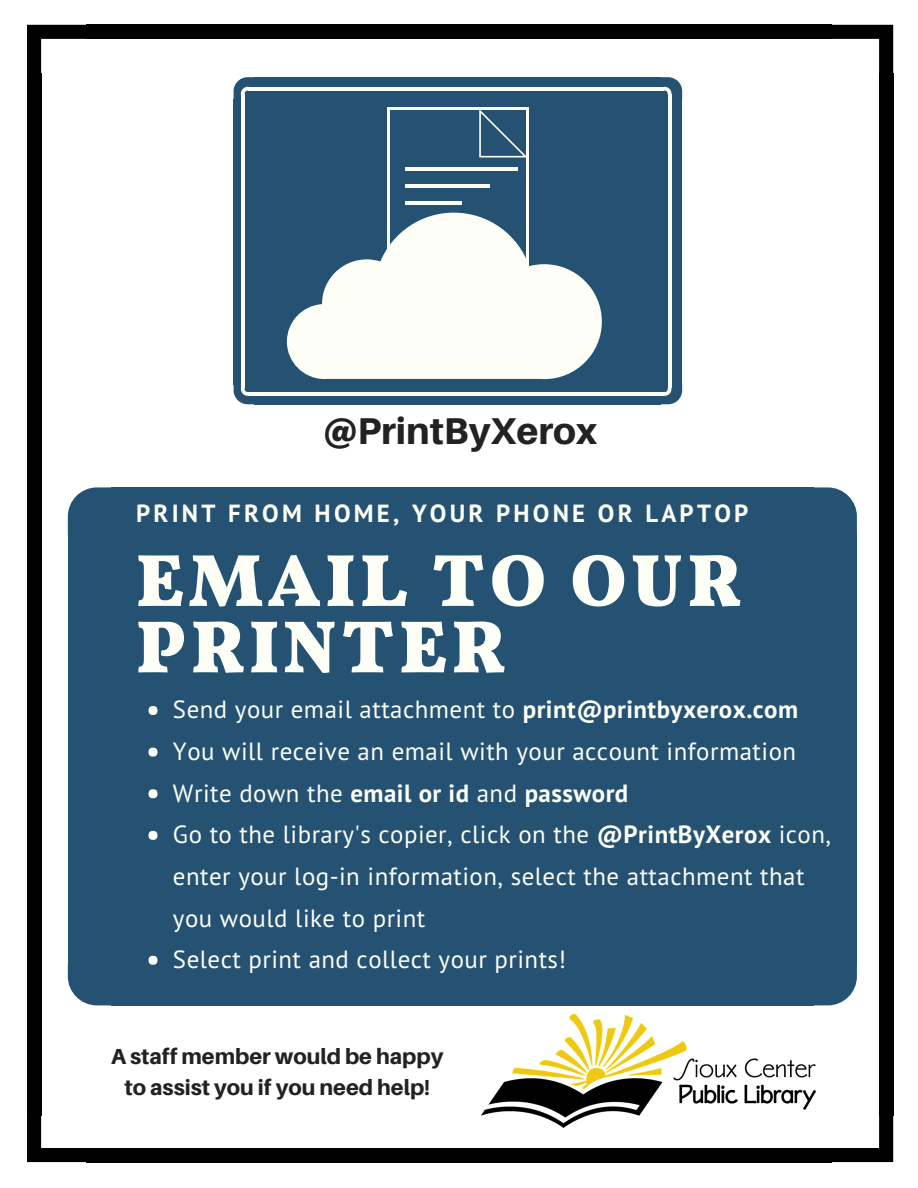
<style>
.page{position:relative;width:918px;height:1188px;background:#fff}
.page>*{position:absolute;margin:0;border:0;box-sizing:border-box;transform-origin:0 0}
.t1{font:700 74.4px/66.3px "Vollkorn";letter-spacing:.06em;color:#fdfff6}
.t2{font:800 37.35px "Aileron";color:#222}
.t3{font:24.9px/41.7px "PT Sans";letter-spacing:.02em;color:#fdfff6}
.t4{font:700 24.75px "PT Sans";letter-spacing:.13em;color:#fdfff6}
.t5{font:800 21.75px/30.3px "Aileron";color:#222;text-align:center}
.s1{font-weight:700}
</style>
<div class="page">
<svg style="left:27px;top:25px;width:59px;height:50px"></svg>
<div style="left:27px;top:73px;width:14px;height:1043px;background:#000"></div>
<svg style="left:27px;top:1113px;width:59px;height:49px"></svg>
<div style="left:86px;top:1148px;width:745px;height:14px;background:#000"></div>
<svg style="left:831px;top:1116px;width:62px;height:46px"></svg>
<div style="left:879px;top:73px;width:14px;height:1043px;background:#000"></div>
<div style="left:86px;top:25px;width:745px;height:14px;background:#000"></div>
<svg style="left:831px;top:25px;width:62px;height:48px"></svg>
<div style="left:660px;top:100px;width:22px;height:285px;background:#255273"></div>
<div style="left:255px;top:100px;width:406px;height:285px;background:#255273"></div>
<div style="left:255px;top:77px;width:406px;height:23px;background:#255273"></div>
<div style="left:234px;top:100px;width:21px;height:285px;background:#255273"></div>
<div style="left:255px;top:384px;width:406px;height:20px;background:#255273"></div>
<hr style="left:387px;top:110px;width:3px;height:173px;background:#fdfff6">
<hr style="left:526px;top:110px;width:3px;height:173px;background:#fdfff6">
<hr style="left:390px;top:107px;width:136px;height:3px;background:#fdfff6">
<svg style="left:479px;top:107px;width:50px;height:51px"></svg>
<svg style="left:287px;top:213px;width:315px;height:166px;fill:#fdfff6"></svg>
<hr style="left:405px;top:201px;width:56px;height:4px;background:#fdfff6">
<hr style="left:405px;top:184px;width:84px;height:4px;background:#fdfff6">
<hr style="left:405px;top:168px;width:113px;height:3px;background:#fdfff6">
<hr style="left:249px;top:87px;width:415px;height:4px;background:#fdfff6">
<svg style="left:661px;top:77px;width:21px;height:23px"></svg>
<svg style="left:234px;top:77px;width:21px;height:23px"></svg>
<hr style="left:668px;top:94px;width:3px;height:294px;background:#fdfff6">
<svg style="left:661px;top:384px;width:21px;height:20px"></svg>
<hr style="left:241px;top:94px;width:4px;height:294px;background:#fdfff6">
<hr style="left:249px;top:392px;width:415px;height:4px;background:#fdfff6">
<svg style="left:234px;top:385px;width:21px;height:19px"></svg>
<img style="left:482px;top:1015px;width:334px;height:112px">
<svg style="left:813px;top:487px;width:44px;height:47px;background:#3a6380"></svg>
<div style="left:812px;top:534px;width:45px;height:431px;background:#255273"></div>
<div style="left:111px;top:534px;width:702px;height:431px;background:#255273"></div>
<div style="left:111px;top:487px;width:702px;height:48px;background:#255273"></div>
<svg style="left:68px;top:487px;width:43px;height:47px;background:#3a6280"></svg>
<div style="left:68px;top:534px;width:45px;height:431px;background:#255273"></div>
<div style="left:111px;top:963px;width:702px;height:42px;background:#255273"></div>
<svg style="left:68px;top:965px;width:43px;height:40px;background:#3a6280"></svg>
<svg style="left:813px;top:965px;width:44px;height:40px;background:#3a6380"></svg>
<div style="left:148px;top:706px;width:10px;height:9px;background:#fdfff6;border-radius:50%"></div>
<div style="left:148px;top:748px;width:10px;height:9px;background:#fdfff6;border-radius:50%"></div>
<div style="left:148px;top:789px;width:10px;height:9px;background:#fdfff6;border-radius:50%"></div>
<div style="left:148px;top:831px;width:10px;height:9px;background:#fdfff6;border-radius:50%"></div>
<div style="left:148px;top:956px;width:10px;height:9px;background:#fdfff6;border-radius:50%"></div>
<h2 class="t2" style="left:323px;top:408px;width:275px">@PrintByXerox</h2>
<p class="t4" style="left:136px;top:496px;width:614px">PRINT FROM HOME, YOUR PHONE OR LAPTOP</p>
<h1 class="t1" style="left:136px;top:546px;width:606px">EMAIL TO OUR<br>PRINTER</h1>
<p class="t3" style="left:173px;top:688px;width:660px">Send your email attachment to <span class="s1">print@printbyxerox.com </span>You will receive an email with your account information Write down the <span class="s1">email or id</span> and <span class="s1">password<br></span>Go to the library's copier, click on the <span class="s1">@PrintByXerox</span> icon, enter your log-in information, select the attachment that you would like to print<br>Select print and collect your prints!</p>
<p class="t5" style="left:111px;top:1041px;width:334px">A staff member would be happy to assist you if you need help!</p>
</div>
